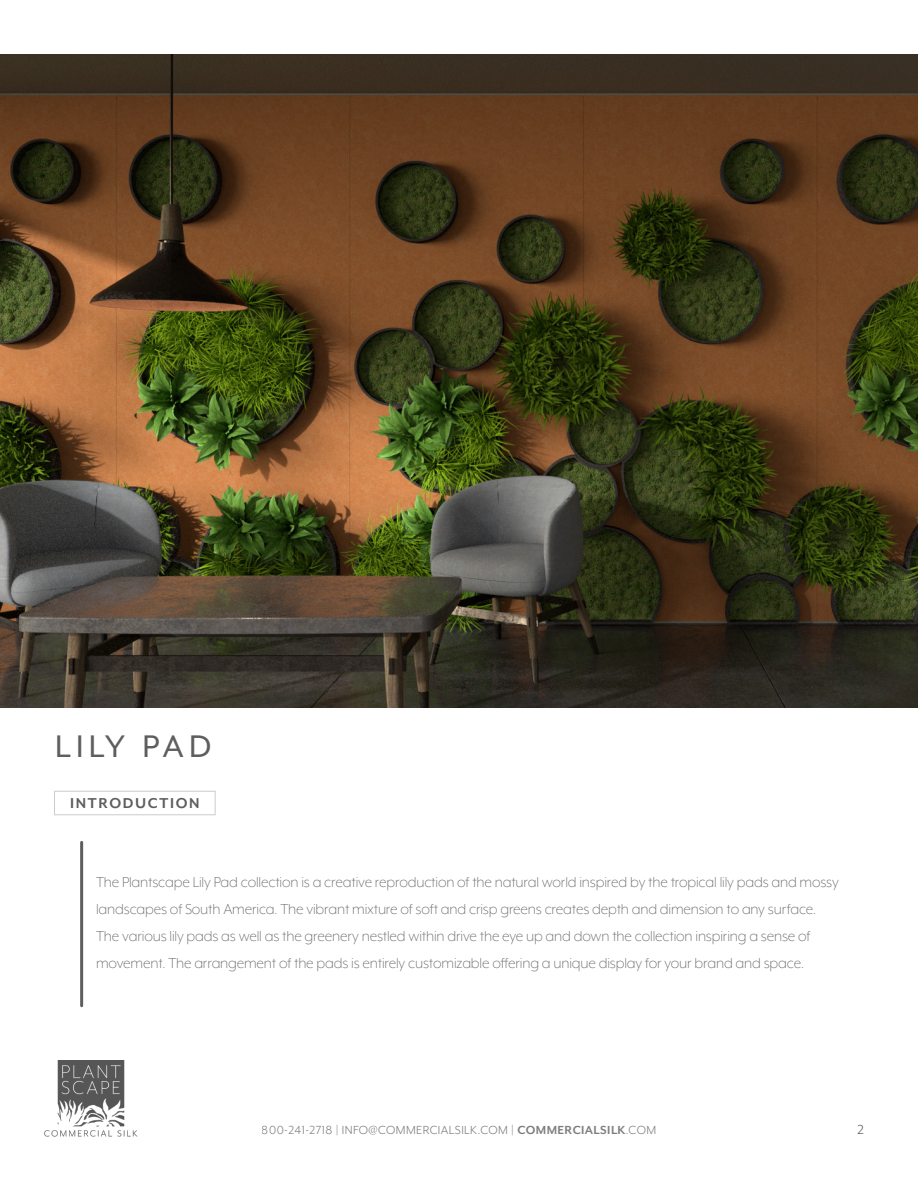
<style>
.page{position:relative;width:918px;height:1188px;background:#fff}
.page>*{position:absolute;margin:0;border:0;box-sizing:border-box;transform-origin:0 0}
.t1{font:36px "Mr Eaves XL Mod OT";letter-spacing:.15em;color:#5f5e5e}
.Body{font:300 16.5px/27px "Mr Eaves XL Mod OT";letter-spacing:-.01em;color:#5f5e5e}
.Label_Box{font:700 16.5px "Mr Eaves XL Mod OT";letter-spacing:.1em;color:#5f5e5e}
.t2{font:15px "Mr Eaves XL Mod OT";color:#5f5e5e}
.t3{font:13.5px "Mr Eaves XL Mod OT";letter-spacing:.03em;color:#5f5e5e}
.s1{font-weight:700}
</style>
<div class="page">
<img style="left:0;top:54px;width:918px;height:653px">
<hr style="left:80px;top:842px;width:3px;height:164px;background:#5f5e5e">
<div style="left:54px;top:791px;width:162px;height:24px;border:1px solid #cecbcc"></div>
<img style="left:44px;top:1061px;width:94px;height:76px">
<p class="t1" style="left:55px;top:727px;width:158px">LILY PAD</p>
<p class="Label_Box" style="left:70px;top:794px;width:131px">INTRODUCTION</p>
<p class="Body" style="left:96px;top:868px;width:744px">The Plantscape Lily Pad collection is a creative reproduction of the natural world inspired by the tropical lily pads and mossy landscapes of South America. The vibrant mixture of soft and crisp greens creates depth and dimension to any surface.<br>The various lily pads as well as the greenery nestled within drive the eye up and down the collection inspiring a sense of movement. The arrangement of the pads is entirely customizable offering a unique display for your brand and space.</p>
<p class="t3" style="left:262px;top:1123px;width:396px">800-241-2718 | INFO@COMMERCIALSILK.COM | <span class="s1">COMMERCIALSILK</span>.COM</p>
<p class="t2" style="left:858px;top:1121px;width:8px">2</p>
</div>
